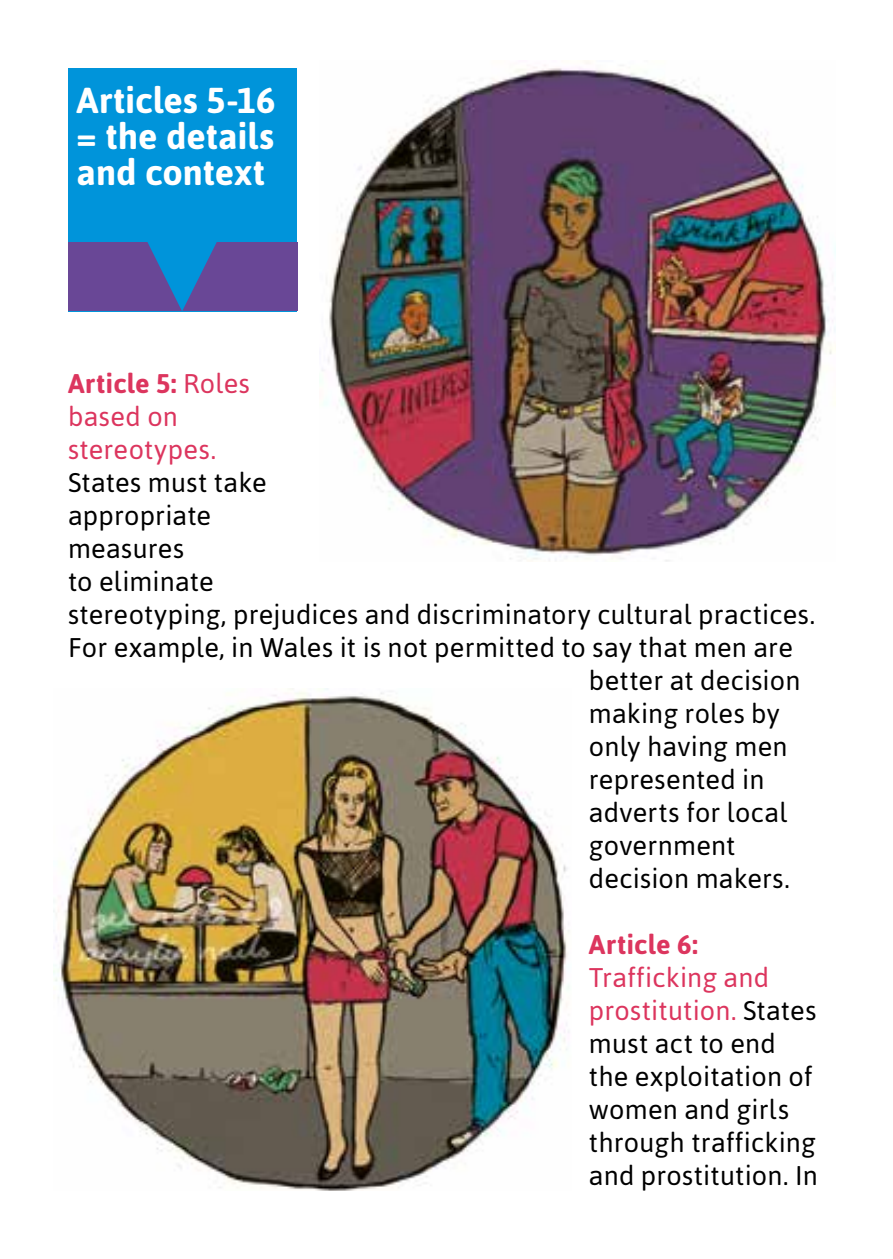
<style>
.page{position:relative;width:893px;height:1259px;background:#fff}
.page>*{position:absolute;margin:0;border:0;box-sizing:border-box;transform-origin:0 0}
.t1{font:700 36px/36px "Asap";color:#fff;text-align:justify}
.t2{font:27px/33px "Asap";letter-spacing:.005em;color:#000}
.t3{font:27px/33px "Asap";letter-spacing:.015em;color:#dc355e}
.t4{font:700 27px "Asap";letter-spacing:.015em;color:#dc355e}
.s1{font-weight:700}
.s2{color:#dc355e}
</style>
<div class="page">
<div style="left:68px;top:68px;width:228px;height:243px;background:#0094da"></div>
<div style="left:68px;top:242px;width:230px;height:69px;background:#694796"></div>
<svg style="left:147px;top:242px;width:70px;height:69px"></svg>
<img style="left:319px;top:61px;width:517px;height:500px">
<img style="left:53px;top:688px;width:517px;height:503px">
<h1 class="t1" style="left:77px;top:81px;width:200px">Articles 5-16 = the details and context</h1>
<p class="t3" style="left:68px;top:366px;width:183px"><span class="s1">Article 5:</span> Roles based on stereotypes.</p>
<p class="t2" style="left:68px;top:465px;width:200px">States must take</p>
<p class="t2" style="left:68px;top:498px;width:145px">appropriate</p>
<p class="t2" style="left:68px;top:531px;width:118px">measures</p>
<p class="t2" style="left:68px;top:564px;width:147px">to eliminate</p>
<p class="t2" style="left:68px;top:597px;width:749px">stereotyping, prejudices and discriminatory cultural practices.</p>
<p class="t2" style="left:68px;top:630px;width:726px">For example, in Wales it is not permitted to say that men are</p>
<p class="t2" style="left:589px;top:663px;width:213px">better at decision</p>
<p class="t2" style="left:589px;top:696px;width:192px">making roles by</p>
<p class="t2" style="left:589px;top:729px;width:200px">only having men</p>
<p class="t2" style="left:589px;top:762px;width:177px">represented in</p>
<p class="t2" style="left:589px;top:795px;width:200px">adverts for local</p>
<p class="t2" style="left:589px;top:828px;width:148px">government</p>
<p class="t2" style="left:589px;top:861px;width:202px">decision makers.</p>
<p class="t4" style="left:589px;top:926px;width:110px">Article 6:</p>
<p class="t2" style="left:589px;top:960px;width:230px"><span class="s2">Trafficking and prostitution.</span> States must act to end the exploitation of women and girls through trafficking and prostitution. In</p>
</div>
